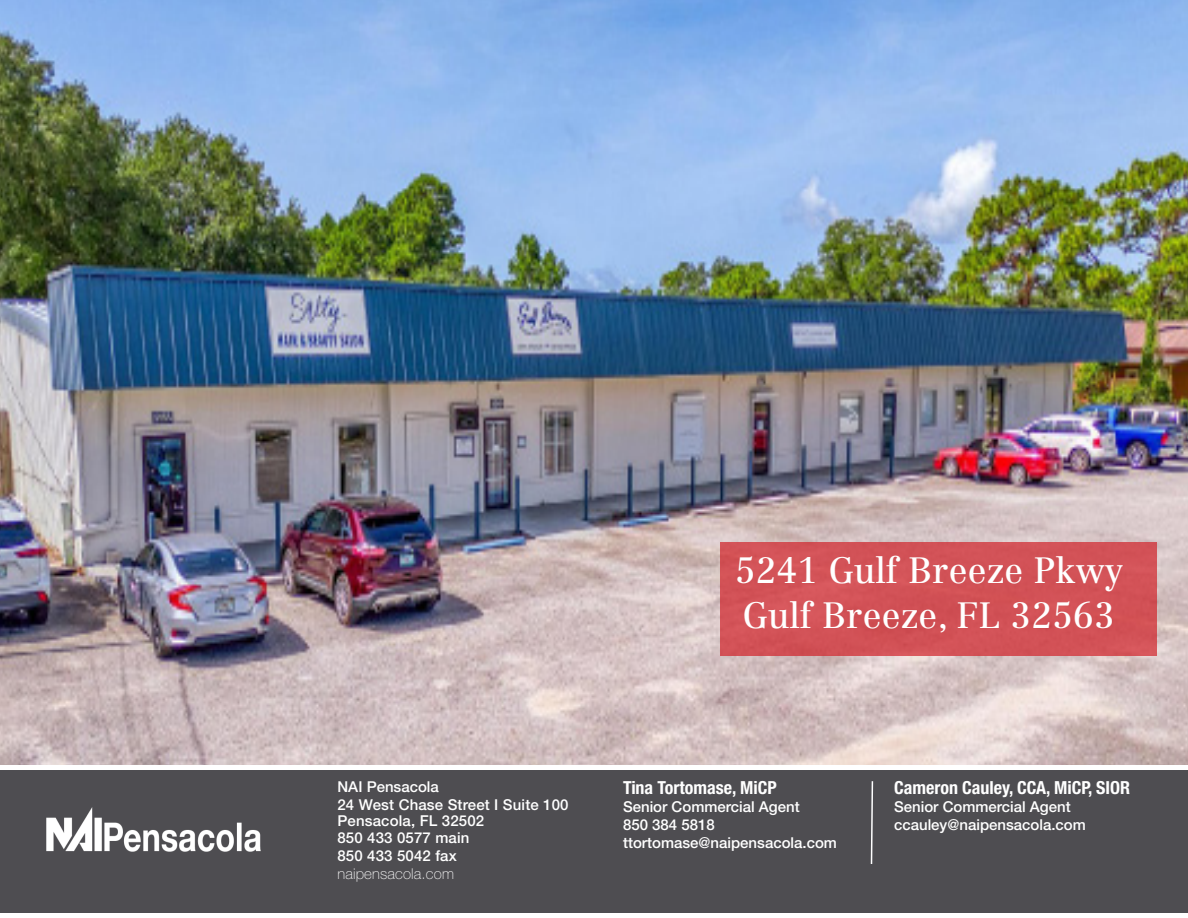
<style>
.page{position:relative;width:1188px;height:918px;background:#fff}
.page>*{position:absolute;margin:0;border:0;box-sizing:border-box;transform-origin:0 0}
.t1{font:36px "Centennial LT Std";color:#fff}
.t2{font:700 condensed 18px "Helvetica Neue LT Std";color:#fff}
.t3{font:500 15px/16.5px "Helvetica Neue LT Std";color:#fff}
.t4{font:100 15px "Helvetica Neue LT Std";letter-spacing:.01em;color:#fff}
</style>
<div class="page">
<img style="left:0;top:0;width:1188px;height:765px">
<div style="left:0;top:770px;width:1188px;height:143px;background:#4e4d51"></div>
<img style="left:47px;top:808px;width:213px;height:44px">
<div style="left:720px;top:542px;width:436px;height:114px;background:#d25257"></div>
<svg style="left:870px;top:781px;width:4px;height:83px"></svg>
<p class="t1" style="left:735px;top:549px;width:390px">5241 Gulf Breeze Pkwy</p>
<p class="t1" style="left:743px;top:594px;width:373px">Gulf Breeze, FL 32563</p>
<p class="t3" style="left:338px;top:778px;width:103px">NAI Pensacola</p>
<p class="t3" style="left:338px;top:796px;width:233px">24 West Chase Street I Suite 100<br>Pensacola, FL 32502</p>
<p class="t3" style="left:338px;top:829px;width:133px">850 433 0577 main</p>
<p class="t3" style="left:338px;top:847px;width:121px">850 433 5042 fax</p>
<p class="t4" style="left:338px;top:865px;width:118px">naipensacola.com</p>
<p class="t2" style="left:623px;top:777px;width:155px">Tina Tortomase, MiCP</p>
<p class="t3" style="left:623px;top:798px;width:178px">Senior Commercial Agent</p>
<p class="t3" style="left:623px;top:816px;width:93px">850 384 5818</p>
<p class="t3" style="left:623px;top:834px;width:216px">ttortomase@naipensacola.com</p>
<p class="t2" style="left:894px;top:777px;width:238px">Cameron Cauley, CCA, MiCP, SIOR</p>
<p class="t3" style="left:894px;top:798px;width:178px">Senior Commercial Agent</p>
<p class="t3" style="left:894px;top:816px;width:193px">ccauley@naipensacola.com</p>
</div>
